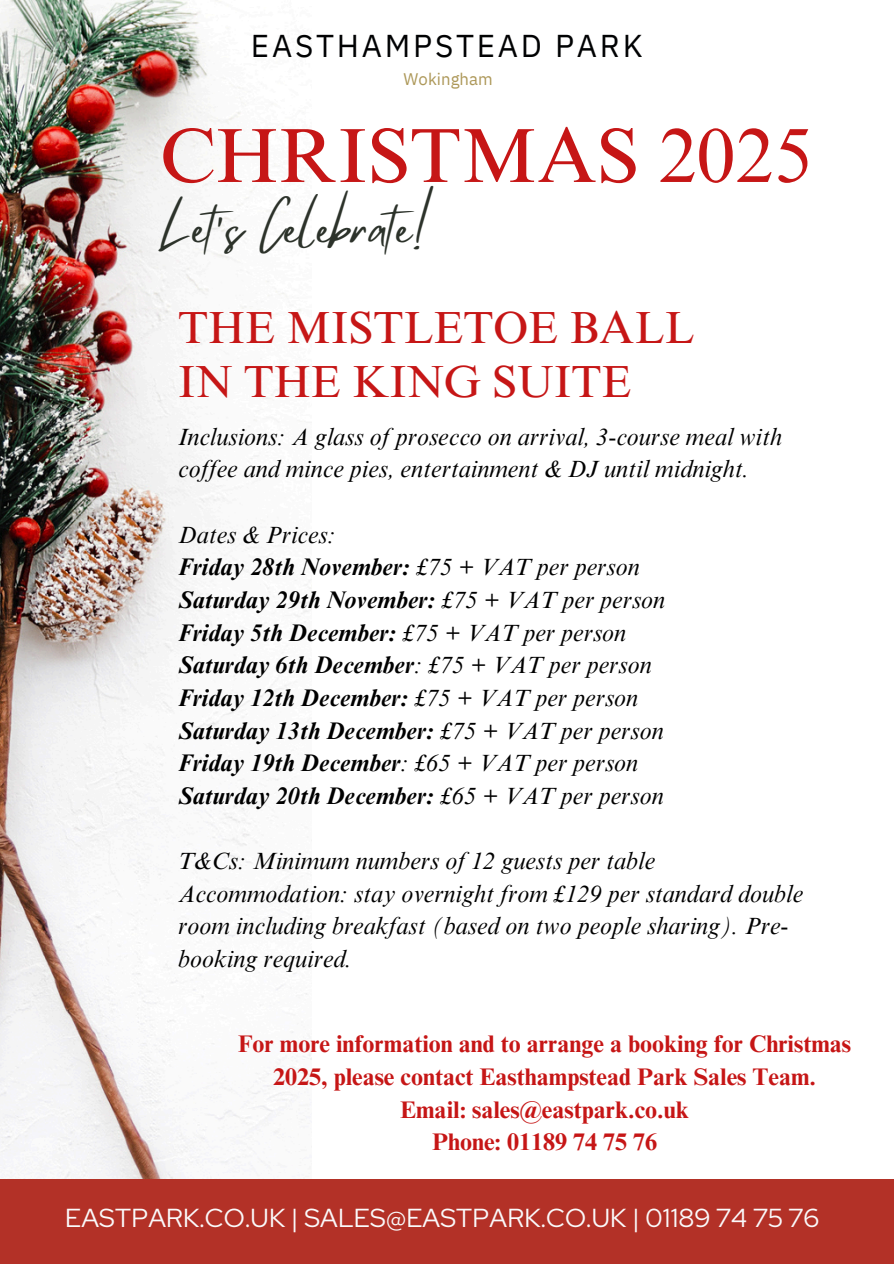
<style>
.page{position:relative;width:894px;height:1264px;background:#fff}
.page>*{position:absolute;margin:0;border:0;box-sizing:border-box;transform-origin:0 0}
.t1{font:76.8px "Times NRMT Pro";color:#c61616}
.t2{font:48px "Mistrully";letter-spacing:.01em;color:#2c322a}
.t3{font:45px "Times NRMT Pro";color:#c61616}
.t4{font:31.5px "IBM Plex Sans";letter-spacing:.085em;color:#010203}
.t5{font:25.95px "Red Hat Display";letter-spacing:.01em;color:#faf9fa}
.t6{font:italic 700 24px "Times NRMT Pro";color:#000}
.t7{font:italic 24px/32.7px "Times NRMT Pro";color:#000}
.t8{font:700 24px/32.7px "Times NRMT Pro";color:#c61616;text-align:center}
.t9{font:16.8px "IBM Plex Sans";letter-spacing:.005em;color:#ad9859}
.s1{font-weight:400}
</style>
<div class="page">
<img style="left:0;top:0;width:311px;height:1179px">
<div style="left:0;top:1179px;width:893px;height:84px;background:#b33127"></div>
<h4 class="t4" style="left:251px;top:25px;width:393px">EASTHAMPSTEAD PARK</h4>
<h4 class="t9" style="left:403px;top:68px;width:91px">Wokingham</h4>
<h1 class="t1" style="left:160px;top:127px;width:653px">CHRISTMAS 2025</h1>
<h6 class="t2" style="left:160px;top:189px;width:277px">Let's Celebrate!</h6>
<h3 class="t3" style="left:178px;top:311px;width:517px">THE MISTLETOE BALL</h3>
<p class="t3" style="left:178px;top:365px;width:454px">IN THE KING SUITE</p>
<h2 class="t7" style="left:178px;top:423px;width:605px">Inclusions: A glass of prosecco on arrival, 3-course meal with coffee and mince pies, entertainment &amp; DJ until midnight.</h2>
<p class="t7" style="left:178px;top:521px;width:159px">Dates &amp; Prices:</p>
<p class="t6" style="left:178px;top:558px;width:463px">Friday 28th November: <span class="s1">£75 + VAT per person</span></p>
<p class="t6" style="left:178px;top:591px;width:488px">Saturday 29th November: <span class="s1">£75 + VAT per person</span></p>
<p class="t6" style="left:178px;top:623px;width:449px">Friday 5th December: <span class="s1">£75 + VAT per person</span></p>
<p class="t6" style="left:178px;top:656px;width:475px">Saturday 6th December<span class="s1">: £75 + VAT per person</span></p>
<p class="t6" style="left:178px;top:688px;width:461px">Friday 12th December: <span class="s1">£75 + VAT per person</span></p>
<p class="t6" style="left:178px;top:721px;width:487px">Saturday 13th December: <span class="s1">£75 + VAT per person</span></p>
<p class="t6" style="left:178px;top:754px;width:461px">Friday 19th December<span class="s1">: £65 + VAT per person</span></p>
<p class="t6" style="left:178px;top:786px;width:487px">Saturday 20th December: <span class="s1">£65 + VAT per person</span></p>
<p class="t7" style="left:178px;top:847px;width:478px">T&amp;Cs: Minimum numbers of 12 guests per table</p>
<p class="t7" style="left:178px;top:880px;width:626px">Accommodation: stay overnight from £129 per standard double room including breakfast (based on two people sharing). Pre&shy;booking required.</p>
<h5 class="t8" style="left:238px;top:1030px;width:614px">For more information and to arrange a booking for Christmas 2025, please contact Easthampstead Park Sales Team.<br>Email: sales@eastpark.co.uk<br>Phone: 01189 74 75 76</h5>
<p class="t5" style="left:65px;top:1200px;width:755px">EASTPARK.CO.UK | SALES@EASTPARK.CO.UK | 01189 74 75 76</p>
</div>
